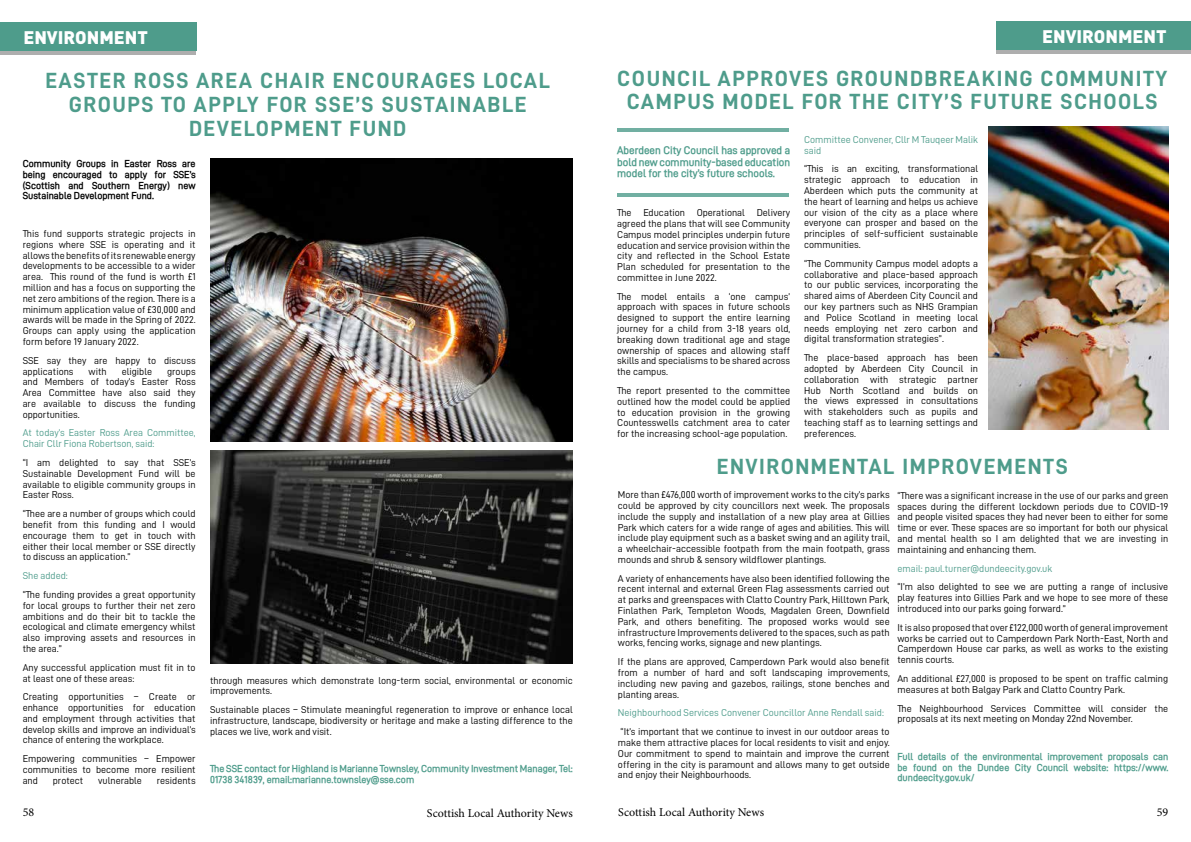
<style>
.page{position:relative;width:1191px;height:842px;background:#fff}
.page>*{position:absolute;margin:0;border:0;box-sizing:border-box;transform-origin:0 0}
.t1{font:22px/23.7px "D DIN PRO Bold";letter-spacing:.07em;color:#4e9c8b;text-align:center}
.t2{font:900 18px "DINOT";color:#fff}
.t3{font:12px "Minion Pro";color:#000}
.t4{font:700 11px/11.9px "D DIN PRO Semi";color:#4e9c8b;text-align:justify}
.t5{font:10px/10.8px "D DIN PRO Regular";color:#000;text-align:justify}
.t6{font:700 10px/10.8px "D DIN PRO Semi";color:#4e9c8b}
.t7{font:10px/10.8px "D DIN PRO Regular";color:#4e9c8b}
.t8{font:700 10px/10.8px "D DIN PRO Semi";color:#000;text-align:justify}
</style>
<div class="page">
<div style="left:0;top:26px;width:196px;height:29px;background:#aeaeae"></div>
<div style="left:0;top:22px;width:196px;height:29px;background:#4e9c8b"></div>
<img style="left:210px;top:159px;width:363px;height:283px">
<img style="left:210px;top:450px;width:363px;height:213px">
<div style="left:996px;top:25px;width:195px;height:29px;background:#aeaeae"></div>
<div style="left:996px;top:21px;width:195px;height:29px;background:#4e9c8b"></div>
<img style="left:989px;top:126px;width:179px;height:303px">
<hr style="left:617px;top:128px;width:172px;height:4px;background:#71afa2">
<hr style="left:617px;top:193px;width:172px;height:3px;background:#4e9c8b">
<h2 class="t2" style="left:23px;top:25px;width:126px">ENVIRONMENT</h2>
<h1 class="t1" style="left:45px;top:69px;width:506px">EASTER ROSS AREA CHAIR ENCOURAGES LOCAL<br>GROUPS TO APPLY FOR SSE’S SUSTAINABLE<br>DEVELOPMENT FUND</h1>
<p class="t8" style="left:23px;top:158px;width:174px">Community Groups in Easter Ross are being encouraged to apply for SSE’s (Scottish and Southern Energy) new Sustainable Development Fund.</p>
<p class="t5" style="left:23px;top:228px;width:174px">This fund supports strategic projects in regions where SSE is operating and it allows the benefits of its renewable energy developments to be accessible to a wider area. This round of the fund is worth £1 million and has a focus on supporting the net zero ambitions of the region. There is a minimum application value of £30,000 and awards will be made in the Spring of 2022.<br>Groups can apply using the application form before 19 January 2022.</p>
<p class="t5" style="left:23px;top:355px;width:174px">SSE say they are happy to discuss applications</p>
<p class="t5" style="left:89px;top:365px;width:20px">with</p>
<p class="t5" style="left:122px;top:365px;width:32px">eligible</p>
<p class="t5" style="left:23px;top:365px;width:174px;text-indent:144px">groups and Members of today’s Easter Ross Area Committee have also said they are available to discuss the funding opportunities.</p>
<p class="t7" style="left:23px;top:427px;width:174px">At today’s Easter Ross Area Committee,<br>Chair Cllr Fiona Robertson, said:</p>
<p class="t5" style="left:23px;top:457px;width:174px">“I am delighted to say that SSE’s Sustainable Development Fund will be available to eligible community groups in Easter Ross.</p>
<p class="t5" style="left:23px;top:508px;width:174px">“Thee are a number of groups which could benefit from this funding and I would encourage them to get in touch with either their local member or SSE directly to discuss an application.”</p>
<p class="t7" style="left:23px;top:570px;width:47px">She added:</p>
<p class="t5" style="left:23px;top:589px;width:174px">“The funding provides a great opportunity for local groups to further their net zero ambitions and do their bit to tackle the ecological and climate emergency whilst also improving assets and resources in the area.”</p>
<p class="t5" style="left:23px;top:662px;width:174px">Any successful application must fit in to at least one of these areas:</p>
<p class="t5" style="left:23px;top:691px;width:174px">Creating opportunities – Create or enhance opportunities for education and employment through activities that develop skills and improve an individual’s chance of entering the workplace.</p>
<p class="t5" style="left:23px;top:753px;width:174px">Empowering communities – Empower communities to become more resilient and</p>
<p class="t5" style="left:210px;top:675px;width:364px">through measures which demonstrate long-term social, environmental or economic improvements.</p>
<p class="t5" style="left:210px;top:704px;width:364px">Sustainable places – Stimulate meaningful regeneration to improve or enhance local infrastructure, landscape, biodiversity or heritage and make a lasting difference to the places we live, work and visit.</p>
<p class="t6" style="left:210px;top:763px;width:364px">The SSE contact for Highland is Marianne Townsley, Community Investment Manager, Tel:<br>01738 341839, email:marianne.townsley@sse.com</p>
<p class="t5" style="left:53px;top:775px;width:32px">protect</p>
<p class="t5" style="left:98px;top:775px;width:45px">vulnerable</p>
<p class="t5" style="left:157px;top:775px;width:40px">residents</p>
<h2 class="t2" style="left:1042px;top:24px;width:126px">ENVIRONMENT</h2>
<h1 class="t1" style="left:617px;top:66px;width:551px">COUNCIL APPROVES GROUNDBREAKING COMMUNITY<br>CAMPUS MODEL FOR THE CITY’S FUTURE SCHOOLS</h1>
<p class="t4" style="left:617px;top:144px;width:174px">Aberdeen City Council has approved a bold new community-based education model for the city’s future schools.</p>
<p class="t5" style="left:617px;top:207px;width:174px">The Education Operational Delivery agreed the plans that will see Community Campus model principles underpin future education and service provision within the city and reflected in the School Estate Plan scheduled for presentation to the committee in June 2022.</p>
<p class="t5" style="left:617px;top:291px;width:174px">The model entails a ‘one campus’ approach with spaces in future schools designed to support the entire learning journey for a child from 3-18 years old, breaking down traditional age and stage ownership of spaces and allowing staff skills and specialisms to be shared across the campus.</p>
<p class="t5" style="left:617px;top:385px;width:174px">The report presented to the committee outlined how the model could be applied to education provision in the growing Countesswells catchment area to cater for the increasing school-age population.</p>
<p class="t7" style="left:804px;top:134px;width:175px">Committee Convener, Cllr M Tauqeer Malik said</p>
<p class="t5" style="left:804px;top:163px;width:175px">“This is an exciting, transformational strategic approach to education in Aberdeen which puts the community at the heart of learning and helps us achieve our vision of the city as a place where everyone can prosper and based on the principles of self-sufficient sustainable communities.</p>
<p class="t5" style="left:804px;top:258px;width:175px">“The Community Campus model adopts a collaborative and place-based approach to our public services, incorporating the shared aims of Aberdeen City Council and our key partners such as NHS Grampian and Police Scotland in meeting local needs employing net zero carbon and digital transformation strategies”.</p>
<p class="t5" style="left:804px;top:352px;width:175px">The place-based approach has been adopted by Aberdeen City Council in collaboration with strategic partner Hub North Scotland and builds on the views expressed in consultations with stakeholders such as pupils and teaching staff as to learning settings and preferences.</p>
<h1 class="t1" style="left:717px;top:454px;width:352px">ENVIRONMENTAL IMPROVEMENTS</h1>
<p class="t5" style="left:618px;top:489px;width:273px">More than £476,000 worth of improvement works to the city’s parks could be approved by city councillors next week. The proposals include the supply and installation of a new play area at Gillies Park which caters for a wide range of ages and abilities. This will include play equipment such as a basket swing and an agility trail, a wheelchair-accessible footpath from the main footpath, grass mounds and shrub &amp; sensory wildflower plantings.</p>
<p class="t5" style="left:618px;top:573px;width:273px">A variety of enhancements have also been identified following the recent internal and external Green Flag assessments carried out at parks and greenspaces with Clatto Country Park, Hilltown Park, Finlathen Park, Templeton Woods, Magdalen Green, Downfield Park, and others benefiting. The proposed works would see infrastructure Improvements delivered to the spaces, such as path works, fencing works, signage and new plantings.</p>
<p class="t5" style="left:618px;top:656px;width:273px">If the plans are approved, Camperdown Park would also benefit from a number of hard and soft landscaping improvements, including new paving and gazebos, railings, stone benches and planting areas.</p>
<p class="t7" style="left:618px;top:707px;width:267px">Neighbourhood Services Convener Councillor Anne Rendall said:</p>
<p class="t5" style="left:618px;top:726px;width:273px">“It’s important that we continue to invest in our outdoor areas to make them attractive places for local residents to visit and enjoy.<br>Our commitment to spend to maintain and improve the current offering in the city is paramount and allows many to get outside and enjoy their Neighbourhoods.</p>
<p class="t5" style="left:897px;top:490px;width:272px">“There was a significant increase in the use of our parks and green spaces during the different lockdown periods due to COVID-19 and people visited spaces they had never been to either for some time or ever. These spaces are so important for both our physical and mental health so I am delighted that we are investing in maintaining and enhancing them.</p>
<p class="t7" style="left:897px;top:562px;width:156px">email: paul.turner@dundeecity.gov.uk</p>
<p class="t5" style="left:897px;top:581px;width:272px">“I’m also delighted to see we are putting a range of inclusive play features into Gillies Park and we hope to see more of these introduced into our parks going forward.”</p>
<p class="t5" style="left:897px;top:622px;width:272px">It is also proposed that over £122,000 worth of general improvement works be carried out to Camperdown Park North-East, North and Camperdown House car parks, as well as works to the existing tennis courts.</p>
<p class="t5" style="left:897px;top:673px;width:272px">An additional £27,000 is proposed to be spent on traffic calming measures at both Balgay Park and Clatto Country Park.</p>
<p class="t5" style="left:897px;top:702px;width:272px">The Neighbourhood Services Committee will consider the proposals at its next meeting on Monday 22nd November.</p>
<p class="t6" style="left:897px;top:751px;width:272px;text-align:justify">Full details of the environmental improvement proposals can be found on the Dundee City Council website: https://www. dundeecity.gov.uk/</p>
<p class="t3" style="left:618px;top:804px;width:147px">Scottish Local Authority News</p>
<p class="t3" style="left:23px;top:804px;width:13px">58</p>
<p class="t3" style="left:427px;top:805px;width:147px">Scottish Local Authority News</p>
<p class="t3" style="left:1156px;top:804px;width:13px">59</p>
</div>
